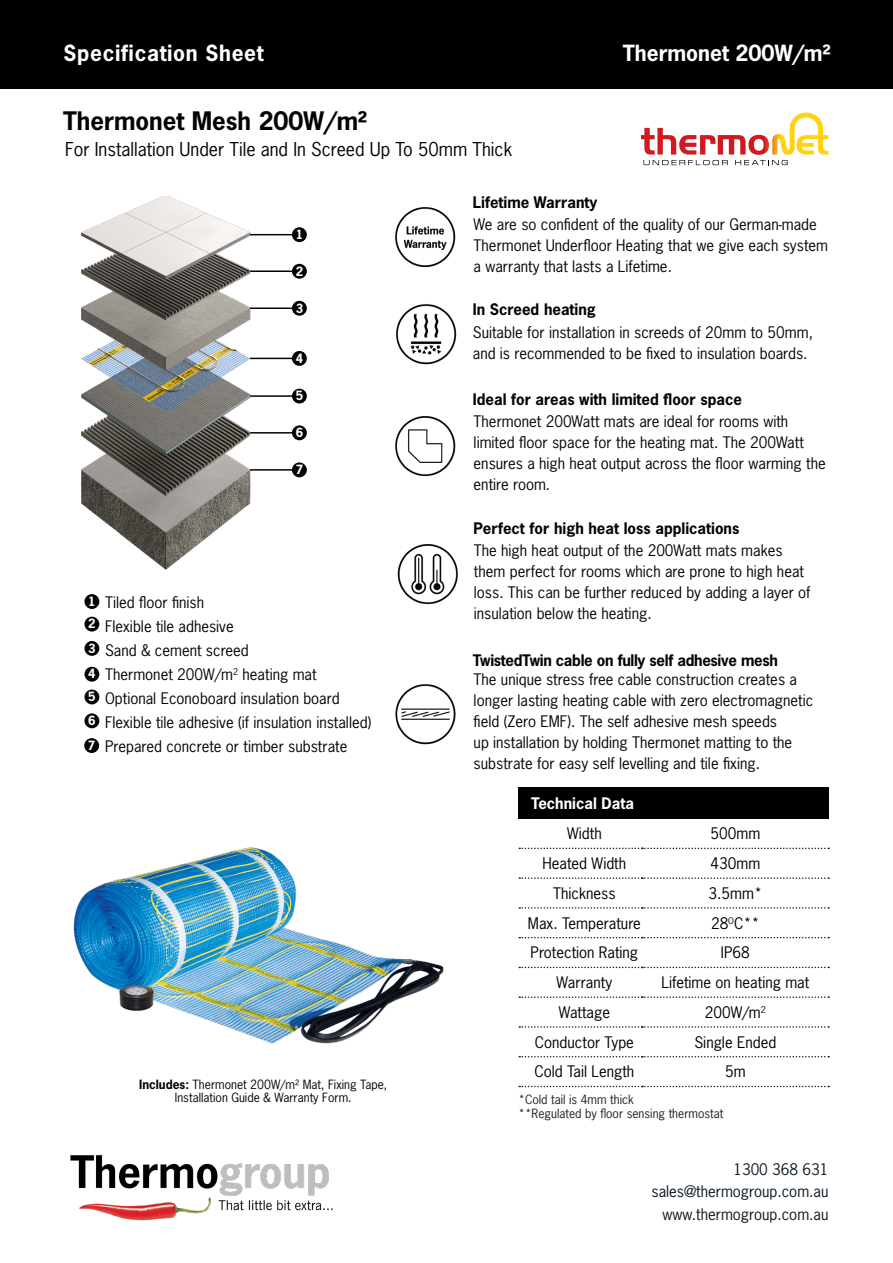
<style>
.page{position:relative;width:893px;height:1263px;background:#fff}
.page>*{position:absolute;margin:0;border:0;box-sizing:border-box;transform-origin:0 0}
.t1{font:700 24px "News Gothic Std";color:#040503}
.t2{font:700 21px "News Gothic Std";letter-spacing:.03em;color:#fff}
.t3{font:700 21px "News Gothic Std";color:#fff}
.t4{font:18px "News Gothic Std";color:#040503}
.t5{font:15px/21px "News Gothic Std";color:#040503}
.t6{font:15px "News Gothic Std";color:#000}
.t7{font:700 15px "News Gothic Std";color:#040503}
.t8{font:15px "News Gothic Std";color:#0c1a22}
.t9{font:700 15px "News Gothic Std";letter-spacing:-.02em;color:#040503}
.t10{font:700 15px "News Gothic Std";color:#fff}
.t11{font:12px/13.5px "News Gothic Std";color:#040503;text-align:center}
.t12{font:12px "News Gothic Std";color:#231f20}
.t13{font:700 12px "News Gothic Std";color:#fff}
.s1{font-weight:700}
</style>
<div class="page">
<div style="left:0;top:0;width:893px;height:89px;background:#000"></div>
<img style="left:73px;top:847px;width:371px;height:197px">
<img style="left:70px;top:1155px;width:263px;height:65px">
<svg style="left:641px;top:113px;width:187px;height:52px"></svg>
<hr style="left:250px;top:234px;width:49px;height:1px;background:#040503">
<hr style="left:250px;top:270px;width:49px;height:2px;background:#040503">
<hr style="left:248px;top:307px;width:51px;height:2px;background:#040503">
<hr style="left:250px;top:358px;width:49px;height:1px;background:#040503">
<hr style="left:250px;top:395px;width:49px;height:2px;background:#040503">
<hr style="left:250px;top:432px;width:49px;height:2px;background:#040503">
<hr style="left:250px;top:469px;width:49px;height:2px;background:#040503">
<div style="left:292px;top:227px;width:15px;height:15px;background:#040503;border-radius:50%"></div>
<div style="left:292px;top:264px;width:15px;height:15px;background:#040503;border-radius:50%"></div>
<div style="left:292px;top:301px;width:15px;height:15px;background:#040503;border-radius:50%"></div>
<div style="left:292px;top:351px;width:15px;height:15px;background:#040503;border-radius:50%"></div>
<div style="left:292px;top:389px;width:15px;height:14px;background:#040503;border-radius:50%"></div>
<div style="left:292px;top:425px;width:15px;height:15px;background:#040503;border-radius:50%"></div>
<div style="left:292px;top:462px;width:15px;height:15px;background:#040503;border-radius:50%"></div>
<img style="left:81px;top:196px;width:181px;height:374px">
<img style="left:395px;top:207px;width:61px;height:61px">
<img style="left:396px;top:304px;width:61px;height:61px">
<img style="left:395px;top:416px;width:61px;height:61px">
<img style="left:397px;top:544px;width:61px;height:61px">
<img style="left:395px;top:684px;width:61px;height:61px">
<div style="left:518px;top:787px;width:311px;height:31px;background:#000"></div>
<svg style="left:519px;top:848px;width:310px;height:1px"></svg>
<svg style="left:519px;top:877px;width:310px;height:2px"></svg>
<svg style="left:519px;top:907px;width:310px;height:2px"></svg>
<svg style="left:519px;top:937px;width:310px;height:1px"></svg>
<svg style="left:519px;top:967px;width:310px;height:1px"></svg>
<svg style="left:519px;top:996px;width:310px;height:2px"></svg>
<svg style="left:519px;top:1026px;width:310px;height:2px"></svg>
<svg style="left:519px;top:1056px;width:310px;height:1px"></svg>
<svg style="left:519px;top:1086px;width:310px;height:1px"></svg>
<div style="left:84px;top:594px;width:15px;height:15px;background:#040503;border-radius:50%"></div>
<div style="left:84px;top:617px;width:15px;height:14px;background:#040503;border-radius:50%"></div>
<div style="left:84px;top:641px;width:15px;height:15px;background:#040503;border-radius:50%"></div>
<div style="left:84px;top:667px;width:15px;height:15px;background:#040503;border-radius:50%"></div>
<div style="left:84px;top:689px;width:15px;height:15px;background:#040503;border-radius:50%"></div>
<div style="left:84px;top:738px;width:15px;height:15px;background:#040503;border-radius:50%"></div>
<div style="left:84px;top:713px;width:15px;height:15px;background:#040503;border-radius:50%"></div>
<p class="t2" style="left:64px;top:39px;width:202px">Specification Sheet</p>
<p class="t3" style="left:623px;top:39px;width:209px">Thermonet 200W/m²</p>
<p class="t1" style="left:63px;top:105px;width:306px">Thermonet Mesh 200W/m²</p>
<p class="t4" style="left:65px;top:138px;width:449px">For Installation Under Tile and In Screed Up To 50mm Thick</p>
<p class="t13" style="left:296px;top:226px;width:9px">1</p>
<p class="t13" style="left:296px;top:263px;width:9px">2</p>
<p class="t13" style="left:296px;top:300px;width:9px">3</p>
<p class="t13" style="left:296px;top:350px;width:9px">4</p>
<p class="t13" style="left:296px;top:388px;width:9px">5</p>
<p class="t13" style="left:296px;top:425px;width:9px">6</p>
<p class="t13" style="left:296px;top:462px;width:9px">7</p>
<p class="t13" style="left:88px;top:593px;width:9px">1</p>
<p class="t13" style="left:88px;top:616px;width:9px">2</p>
<p class="t13" style="left:88px;top:640px;width:9px">3</p>
<p class="t13" style="left:88px;top:666px;width:9px">4</p>
<p class="t13" style="left:88px;top:689px;width:9px">5</p>
<p class="t13" style="left:88px;top:737px;width:9px">7</p>
<p class="t13" style="left:88px;top:713px;width:9px">6</p>
<p class="t5" style="left:105px;top:591px;width:100px">Tiled floor finish</p>
<p class="t5" style="left:105px;top:615px;width:130px">Flexible tile adhesive</p>
<p class="t5" style="left:105px;top:639px;width:145px">Sand &amp; cement screed</p>
<p class="t5" style="left:105px;top:663px;width:213px">Thermonet 200W/m<sup>2</sup> heating mat</p>
<p class="t5" style="left:105px;top:687px;width:236px">Optional Econoboard insulation board</p>
<p class="t5" style="left:105px;top:711px;width:268px">Flexible tile adhesive (if insulation installed)</p>
<p class="t5" style="left:105px;top:735px;width:244px">Prepared concrete or timber substrate</p>
<p class="t11" style="left:139px;top:1077px;width:250px"><span class="s1">Includes:</span> Thermonet 200W/m² Mat, Fixing Tape,<br>Installation Guide &amp; Warranty Form.</p>
<p class="t7" style="left:473px;top:192px;width:126px">Lifetime Warranty</p>
<p class="t5" style="left:474px;top:214px;width:356px">We are so confident of the quality of our German-made<br>Thermonet Underfloor Heating that we give each system a warranty that lasts a Lifetime.</p>
<p class="t7" style="left:473px;top:299px;width:125px">In Screed heating</p>
<p class="t5" style="left:473px;top:322px;width:342px">Suitable for installation in screeds of 20mm to 50mm, and is recommended to be fixed to insulation boards.</p>
<p class="t7" style="left:473px;top:389px;width:271px">Ideal for areas with limited floor space</p>
<p class="t5" style="left:474px;top:411px;width:354px">Thermonet 200Watt mats are ideal for rooms with limited floor space for the heating mat. The 200Watt ensures a high heat output across the floor warming the entire room.</p>
<p class="t7" style="left:473px;top:519px;width:267px">Perfect for high heat loss applications</p>
<p class="t5" style="left:474px;top:540px;width:338px">The high heat output of the 200Watt mats makes them perfect for rooms which are prone to high heat loss. This can be further reduced by adding a layer of insulation below the heating.</p>
<p class="t9" style="left:473px;top:650px;width:306px">TwistedTwin cable on fully self adhesive mesh</p>
<p class="t5" style="left:474px;top:669px;width:341px">The unique stress free cable construction creates a longer lasting heating cable with zero electromagnetic field (Zero EMF). The self adhesive mesh speeds<br>up installation by holding Thermonet matting to the substrate for easy self levelling and tile fixing.</p>
<p class="t10" style="left:531px;top:793px;width:104px">Technical Data</p>
<p class="t6" style="left:567px;top:824px;width:36px">Width</p>
<p class="t6" style="left:710px;top:824px;width:51px">500mm</p>
<p class="t6" style="left:543px;top:854px;width:85px">Heated Width</p>
<p class="t6" style="left:710px;top:854px;width:51px">430mm</p>
<p class="t6" style="left:553px;top:883px;width:64px">Thickness</p>
<p class="t6" style="left:709px;top:883px;width:55px">3.5mm*</p>
<p class="t6" style="left:528px;top:913px;width:114px">Max. Temperature</p>
<p class="t6" style="left:711px;top:913px;width:50px">28<sup>O</sup>C**</p>
<p class="t6" style="left:531px;top:943px;width:109px">Protection Rating</p>
<p class="t6" style="left:721px;top:943px;width:30px">IP68</p>
<p class="t6" style="left:557px;top:973px;width:57px">Warranty</p>
<p class="t6" style="left:661px;top:973px;width:149px">Lifetime on heating mat</p>
<p class="t6" style="left:559px;top:1002px;width:53px">Wattage</p>
<p class="t6" style="left:705px;top:1002px;width:63px">200W/m<sup>2</sup></p>
<p class="t6" style="left:535px;top:1032px;width:101px">Conductor Type</p>
<p class="t6" style="left:694px;top:1032px;width:83px">Single Ended</p>
<p class="t6" style="left:534px;top:1062px;width:101px">Cold Tail Length</p>
<p class="t6" style="left:725px;top:1062px;width:22px">5m</p>
<p class="t12" style="left:518px;top:1091px;width:117px">*Cold tail is 4mm thick</p>
<p class="t12" style="left:518px;top:1106px;width:206px">**Regulated by floor sensing thermostat</p>
<p class="t8" style="left:733px;top:1160px;width:97px">1300 368 631</p>
<p class="t8" style="left:652px;top:1182px;width:178px">sales@thermogroup.com.au</p>
<p class="t8" style="left:662px;top:1205px;width:168px">www.thermogroup.com.au</p>
</div>
